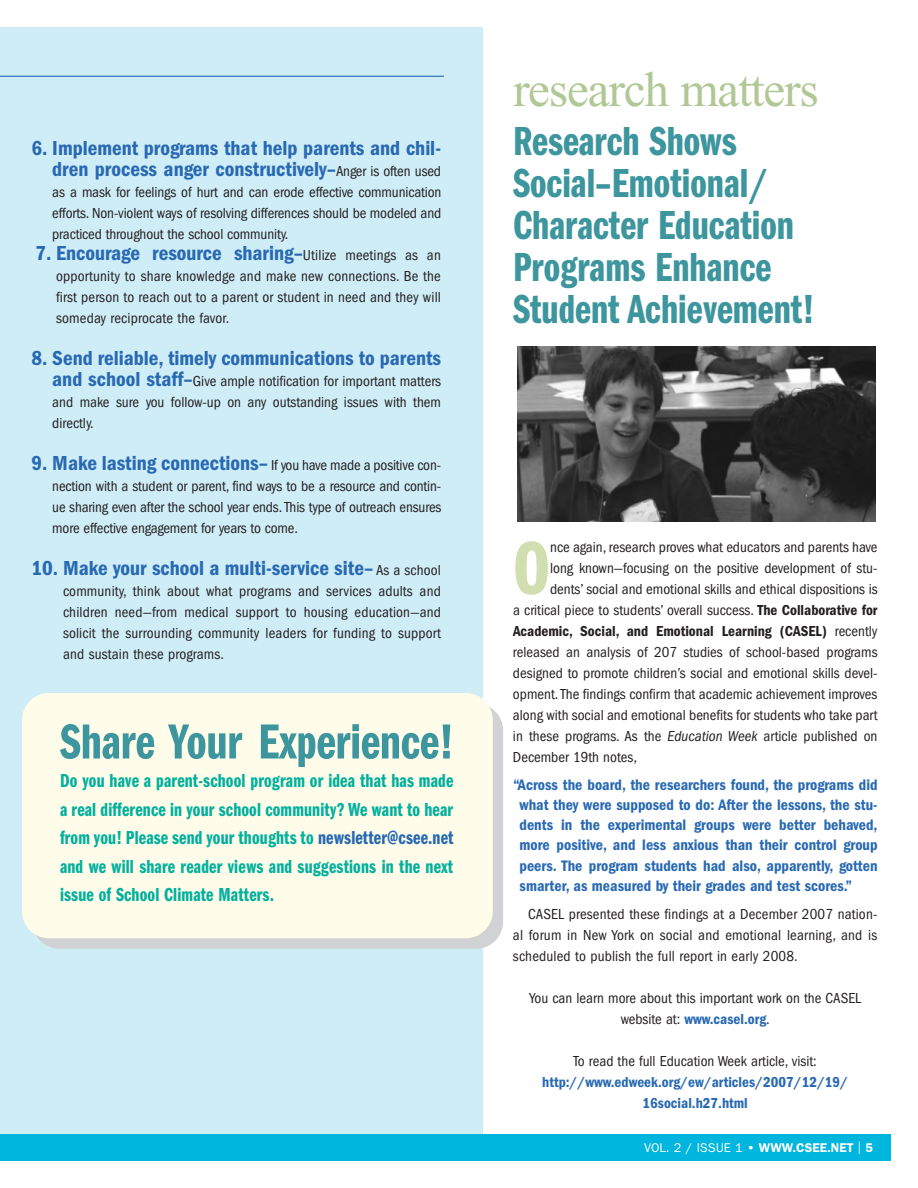
<style>
.page{position:relative;width:918px;height:1188px;background:#fff}
.page>*{position:absolute;margin:0;border:0;box-sizing:border-box;transform-origin:0 0}
.t1{font:78px "Franklin Gothic Demi Cmpr";color:#d1dfb0}
.t2{font:51px "Franklin Gothic Demi Cmpr";color:#3d959e}
.t3{font:49.5px "Times New Roman";letter-spacing:-.025em;color:#b1c896}
.t4{font:42px/42px "Franklin Gothic Demi Cmpr";color:#3d959e}
.t5{font:600 condensed 21px/21px "Franklin Gothic";color:#2869b3;text-align:right}
.t6{font:19.5px/28.5px "Franklin Gothic Demi Cmpr";letter-spacing:.01em;color:#03b09e;text-align:justify}
.t7{font:600 condensed 15.75px/20.2px "Franklin Gothic";color:#2869b3;text-align:justify}
.t8{font:condensed 15px/21px "Franklin Gothic";color:#231f20;text-align:justify}
.t9{font:600 condensed 15px/21px "Franklin Gothic";color:#2869b3;text-align:center}
.t10{font:600 condensed 15px "Franklin Gothic";color:#231f20}
.t11{font:600 12.75px "Franklin Gothic";color:#fff}
.s1{font-weight:400;font-size:15px;color:#231f20}
.s2{font-weight:600;font-size:21px;color:#2869b3}
.s3{color:#2869b3}
.s4{font-weight:600}
.s5{font-weight:400}
.s6{font-style:italic}
.s7{font-weight:600;color:#2869b3}
</style>
<div class="page">
<div style="left:0;top:27px;width:483px;height:1134px;background:#cfedf7"></div>
<div style="left:0;top:1134px;width:891px;height:27px;background:#00b5de"></div>
<hr style="left:0;top:76px;width:444px;height:1px;background:#2869b3">
<div style="left:32px;top:704px;width:471px;height:245px;background:#d1d2d4;border-radius:27px"></div>
<div style="left:22px;top:693px;width:471px;height:245px;background:#fffde9;border-radius:27px"></div>
<img style="left:517px;top:346px;width:359px;height:176px">
<h3 class="t5" style="left:32px;top:139px;width:411px">6. Implement programs that help parents and chil&shy;dren process anger constructively–<span class="s1">Anger is often used</span></h3>
<p class="t8" style="left:52px;top:183px;width:391px">as a mask for feelings of hurt and can erode effective communication efforts. Non-violent ways of resolving differences should be modeled and practiced throughout the school community.</p>
<h3 class="t5" style="left:35px;top:244px;width:407px">7. Encourage resource sharing–<span class="s1">Utilize meetings as an</span></h3>
<p class="t8" style="left:56px;top:267px;width:386px">opportunity to share knowledge and make new connections. Be the first person to reach out to a parent or student in need and they will someday reciprocate the favor.</p>
<h3 class="t5" style="left:32px;top:349px;width:411px">8. Send reliable, timely communications to parents</h3>
<p class="t8" style="left:52px;top:372px;width:390px"><span class="s2">and school staff–</span>Give ample notification for important matters and make sure you follow-up on any outstanding issues with them directly.</p>
<p class="t8" style="left:52px;top:456px;width:391px;text-indent:-21px"><span class="s2">9. Make lasting connections–</span> If you have made a positive con&shy;nection with a student or parent, find ways to be a resource and contin&shy;ue sharing even after the school year ends. This type of outreach ensures more effective engagement for years to come.</p>
<h3 class="t5" style="left:32px;top:559px;width:411px">10. Make your school a multi-service site– <span class="s1">As a school</span></h3>
<p class="t8" style="left:63px;top:582px;width:379px">community, think about what programs and services adults and children need—from medical support to housing education—and solicit the surrounding community leaders for funding to support and sustain these programs.</p>
<h2 class="t2" style="left:60px;top:724px;width:395px">Share Your Experience!</h2>
<p class="t6" style="left:60px;top:768px;width:395px">Do you have a parent-school program or idea that has made a real difference in your school community? We want to hear from you! Please send your thoughts to <span class="s3">newsletter@csee.net </span>and we will share reader views and suggestions in the next issue of School Climate Matters.</p>
<h3 class="t3" style="left:513px;top:71px;width:307px">research matters</h3>
<h3 class="t4" style="left:513px;top:123px;width:303px">Research Shows<br>Social–Emotional/<br>Character Education<br>Programs Enhance<br>Student Achievement!</h3>
<h1 class="t1" style="left:513px;top:542px;width:39px">O</h1>
<p class="t8" style="left:550px;top:538px;width:329px">nce again, research proves what educators and parents have</p>
<p class="t8" style="left:550px;top:559px;width:329px">long known—focusing on the positive development of stu-</p>
<p class="t8" style="left:550px;top:580px;width:329px">dents’ social and emotional skills and ethical dispositions is</p>
<p class="t8" style="left:513px;top:601px;width:366px">a critical piece to students’ overall success. <span class="s4">The Collaborative for</span></p>
<p class="t10" style="left:513px;top:626px;width:366px">Academic, Social, and Emotional Learning (CASEL) <span class="s5">recently</span></p>
<p class="t8" style="left:513px;top:643px;width:366px">released an analysis of 207 studies of school-based programs</p>
<p class="t8" style="left:513px;top:664px;width:366px">designed to promote children’s social and emotional skills devel-</p>
<p class="t8" style="left:513px;top:685px;width:366px">opment.The findings confirm that academic achievement improves</p>
<p class="t8" style="left:513px;top:706px;width:366px">along with social and emotional benefits for students who take part</p>
<p class="t8" style="left:513px;top:727px;width:366px">in these programs. As the <span class="s6">Education Week</span> article published on</p>
<p class="t8" style="left:513px;top:748px;width:125px">December 19th notes,</p>
<p class="t7" style="left:520px;top:776px;width:360px;text-indent:-7px">“Across the board, the researchers found, the programs did what they were supposed to do: After the lessons, the stu&shy;dents in the experimental groups were better behaved, more positive, and less anxious than their control group peers. The program students had also, apparently, gotten smarter, as measured by their grades and test scores.”</p>
<p class="t8" style="left:513px;top:905px;width:366px;text-indent:15px">CASEL presented these findings at a December 2007 nation&shy;al forum in New York on social and emotional learning, and is scheduled to publish the full report in early 2008.</p>
<p class="t8" style="left:529px;top:989px;width:333px;text-align:center">You can learn more about this important work on the CASEL website at: <span class="s7">www.casel.org</span>.</p>
<p class="t8" style="left:574px;top:1052px;width:245px">To read the full Education Week article, visit:</p>
<p class="t9" style="left:542px;top:1073px;width:307px">http://www.edweek.org/ew/articles/2007/12/19/<br>16social.h27.html</p>
<p class="t11" style="left:644px;top:1143px;width:230px"><span class="s5">VOL. 2 / ISSUE 1</span> • WWW.CSEE.NET <span class="s5">|</span> 5</p>
</div>
